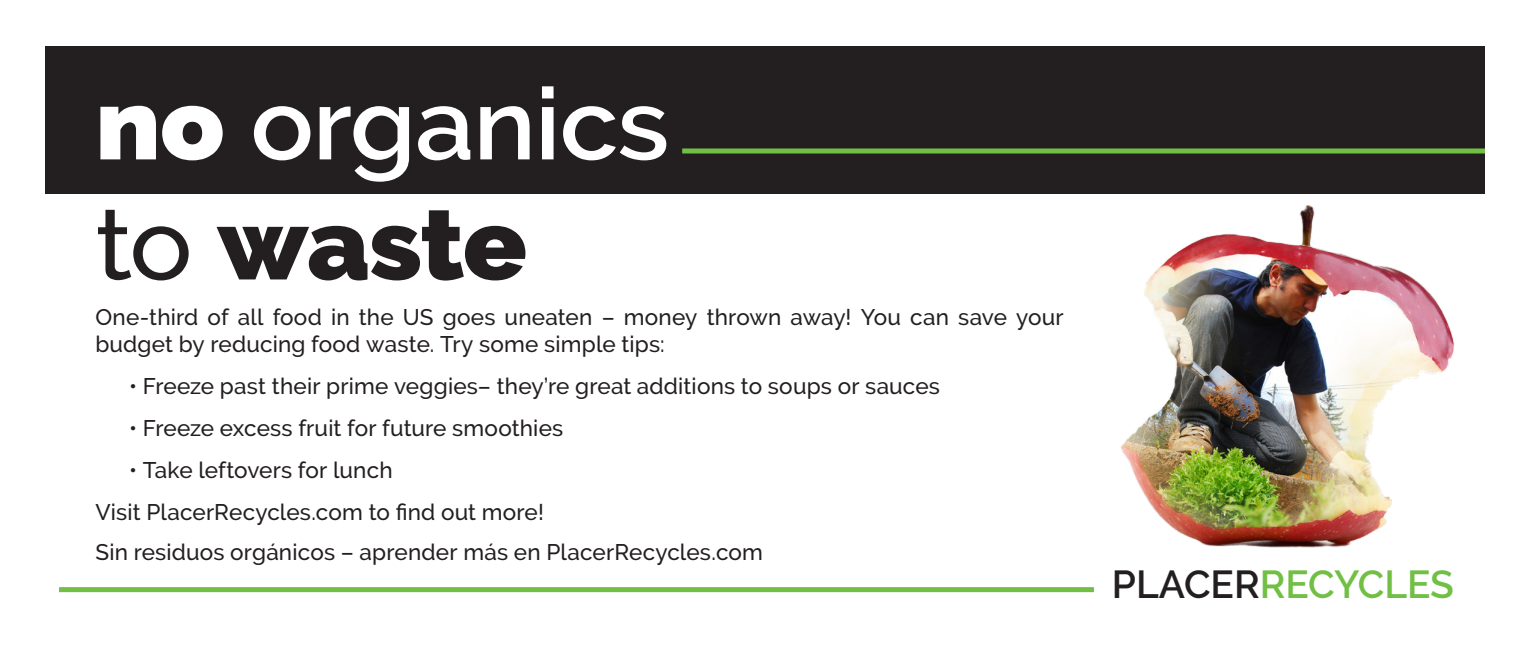
<style>
.page{position:relative;width:1530px;height:661px;background:#fff}
.page>*{position:absolute;margin:0;border:0;box-sizing:border-box;transform-origin:0 0}
.t1{font:600 100px "Raleway";letter-spacing:-.01em;color:#fff;scale:1.05 1}
.t2{font:900 100px "Raleway";letter-spacing:-.015em;color:#231f20;scale:1.05 1}
.t3{font:600 38.75px "Raleway";color:#71bf44}
.t4{font:500 22.5px/27.5px "Raleway";letter-spacing:.005em;color:#231f20}
.s1{font-weight:900}
.s2{font-weight:500}
.s3{color:#231f20}
</style>
<div class="page">
<div style="left:0;top:0;width:1530px;height:193px;background:#231f20"></div>
<div style="left:682px;top:148px;width:817px;height:5px;background:#71bf44"></div>
<div style="left:59px;top:587px;width:1035px;height:5px;background:#71bf44"></div>
<img style="left:1114px;top:193px;width:350px;height:355px">
<div style="left:0;top:0;width:1530px;height:45px;background:#fff"></div>
<div style="left:0;top:0;width:45px;height:661px;background:#fff"></div>
<div style="left:1485px;top:0;width:45px;height:661px;background:#fff"></div>
<p class="t1" style="left:95px;top:67px;width:548px"><span class="s1">no</span> organics</p>
<p class="t2" style="left:95px;top:186px;width:412px"><span class="s2">to</span> waste</p>
<p class="t4" style="left:95px;top:303px;width:970px">One-third of all food in the US goes uneaten – money thrown away! You can save your budget by reducing food waste. Try some simple tips:</p>
<p class="t4" style="left:129px;top:372px;width:812px">• Freeze past their prime veggies– they’re great additions to soups or sauces</p>
<p class="t4" style="left:129px;top:414px;width:436px">• Freeze excess fruit for future smoothies</p>
<p class="t4" style="left:129px;top:456px;width:265px">• Take leftovers for lunch</p>
<p class="t4" style="left:95px;top:498px;width:450px">Visit PlacerRecycles.com to find out more!</p>
<p class="t4" style="left:95px;top:538px;width:669px">Sin residuos orgánicos – aprender más en PlacerRecycles.com</p>
<p class="t3" style="left:1112px;top:562px;width:343px"><span class="s3">PLACER</span>RECYCLES</p>
</div>
